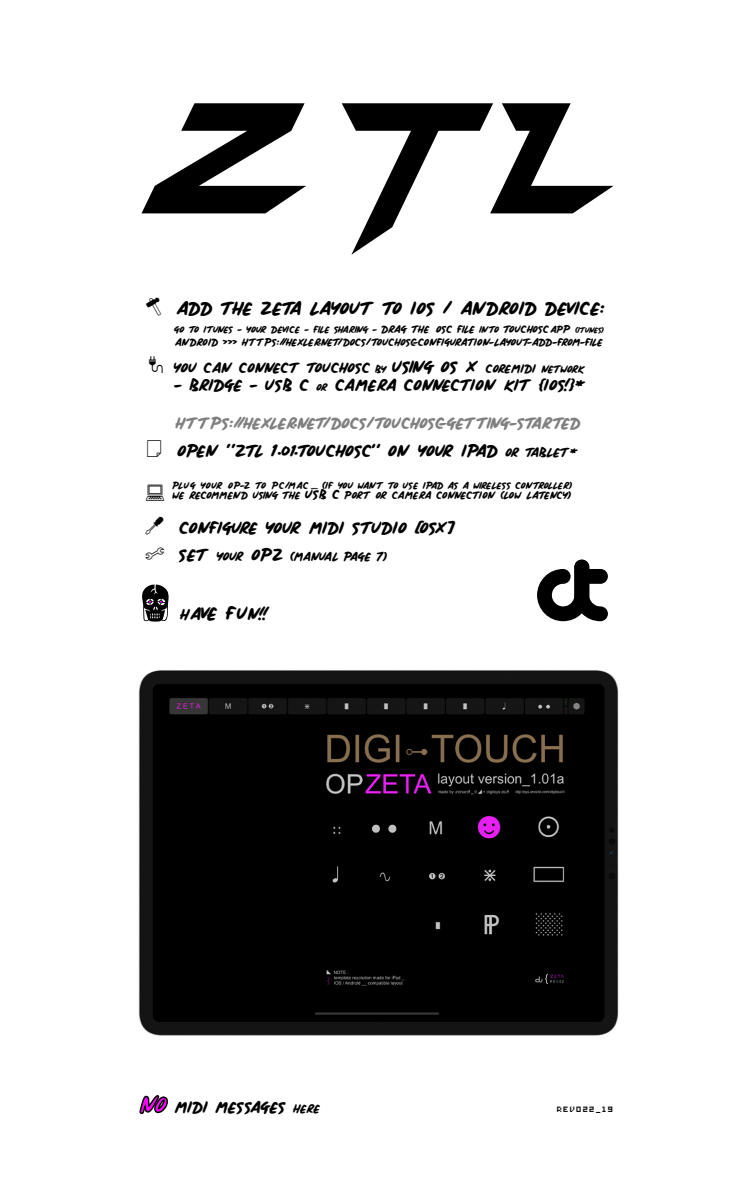
<style>
.page{position:relative;width:750px;height:1200px;background:#fff}
.page>*{position:absolute;margin:0;border:0;box-sizing:border-box;transform-origin:0 0}
.t1{font:229.35px "Hermes";color:#000}
.t2{font:17.25px "Signboard";letter-spacing:-.005em;color:#000}
.t3{font:15.9px "Signboard";color:#000}
.t4{font:15.3px "Signboard";color:#000}
.t5{font:15px "Signboard";color:#808080}
.t6{font:15px "Signboard";color:#000}
.t7{font:13.5px "Signboard";letter-spacing:.01em;color:#000}
.t8{font:11.4px "Signboard";color:#000}
.t9{font:9.75px "Signboard";color:#000}
.t10{font:9px "Signboard";letter-spacing:-.105em;color:#000}
.t11{font:9px "Signboard";color:#000}
.t12{font:8.48px "Elektron Pixel Font";color:#000}
.s1{font-size:9.75px}
.s2{font-size:7.5px}
.s3{font-size:15.9px}
.s4{font-size:11.25px}
.s5{font-size:9.98px}
.s6{font-size:15px}
.s7{font-size:12px}
.s8{font-family:"Permanent Marker";color:#333}
.s9{font-size:14.25px}
.s10{font-size:15.75px}
.s11{font-size:22.5px;color:#f0f}
</style>
<div class="page">
<img style="left:138px;top:621px;width:481px;height:415px">
<svg style="left:139px;top:1095px;width:29px;height:20px"></svg>
<svg style="left:537px;top:560px;width:71px;height:61px"></svg>
<svg style="left:142px;top:584px;width:27px;height:37px"></svg>
<h1 class="t1" style="left:156px;top:48px;width:469px">ZTL</h1>
<h2 class="t2" style="left:144px;top:300px;width:462px">❖ ADD THE ZETA LAYOUT TO IOS / ANDROID DEVICE:</h2>
<p class="t10" style="left:174px;top:325px;width:431px">GO TO ITUNES - YOUR DEVICE - FILE SHARING - <span class="s1">DRAG THE OSC FILE</span> INTO <span class="s1">TOUCHOSC</span> AP<span class="s1">P</span> <span class="s2">(ITUNES)</span></p>
<p class="t9" style="left:175px;top:337px;width:429px">ANDROID &gt;&gt;&gt; HTTPS://HEXLER.NET/DOCS/TOUCHOSC-CONFIGURATION-LAYOUT-ADD-FROM-FILE</p>
<h3 class="t7" style="left:144px;top:361px;width:442px">✔ YOU CAN CONNECT TOUCHOSC <span class="s1">BY</span> <span class="s3">USING OS X</span> <span class="s4">COREMIDI</span> <span class="s5">NETWORK</span></h3>
<h3 class="t4" style="left:174px;top:378px;width:413px">- BRIDGE - USB C <span class="s1">OR</span> CAMERA CONNECTION KIT {IOS!}*</h3>
<h3 class="t5" style="left:175px;top:416px;width:407px">HTTPS://HEXLER.NET/DOCS/TOUCHOSC-GETTING-STARTED</h3>
<h3 class="t3" style="left:178px;top:443px;width:402px">OPEN “ZTL 1<span class="s6">.01.</span>TOUCHOSC” ON YOUR IPAD <span class="s7">OR TABLET*</span></h3>
<p class="t11" style="left:172px;top:481px;width:401px">PLUG YOUR OP-Z TO PC/MAC <span class="s8">_</span> (IF YOU WANT TO USE IPAD AS A WIRELESS CONTROLLER)</p>
<p class="t9" style="left:172px;top:491px;width:400px">WE RECOMMEND USING THE <span class="s7">USB C</span> PORT OR CAMERA CONNECTION (LOW LATENCY)</p>
<h3 class="t3" style="left:179px;top:520px;width:277px">CONFIGURE YOUR MIDI STUDIO [OSX]</h3>
<p class="t8" style="left:179px;top:551px;width:210px"><span class="s3">SET</span> <span class="s7">YOUR</span> <span class="s3">OPZ</span> (MANUAL PAGE 7)</p>
<h2 class="t2" style="left:180px;top:605px;width:91px"><span class="s9">H</span><span class="s10">A</span>VE FU<span class="s3">N!!</span></h2>
<h3 class="t6" style="left:140px;top:1100px;width:181px"><span class="s11">NO</span> MIDI MESSAGES <span class="s4">HERE</span></h3>
<p class="t12" style="left:556px;top:1105px;width:59px">rev022_19</p>
</div>
